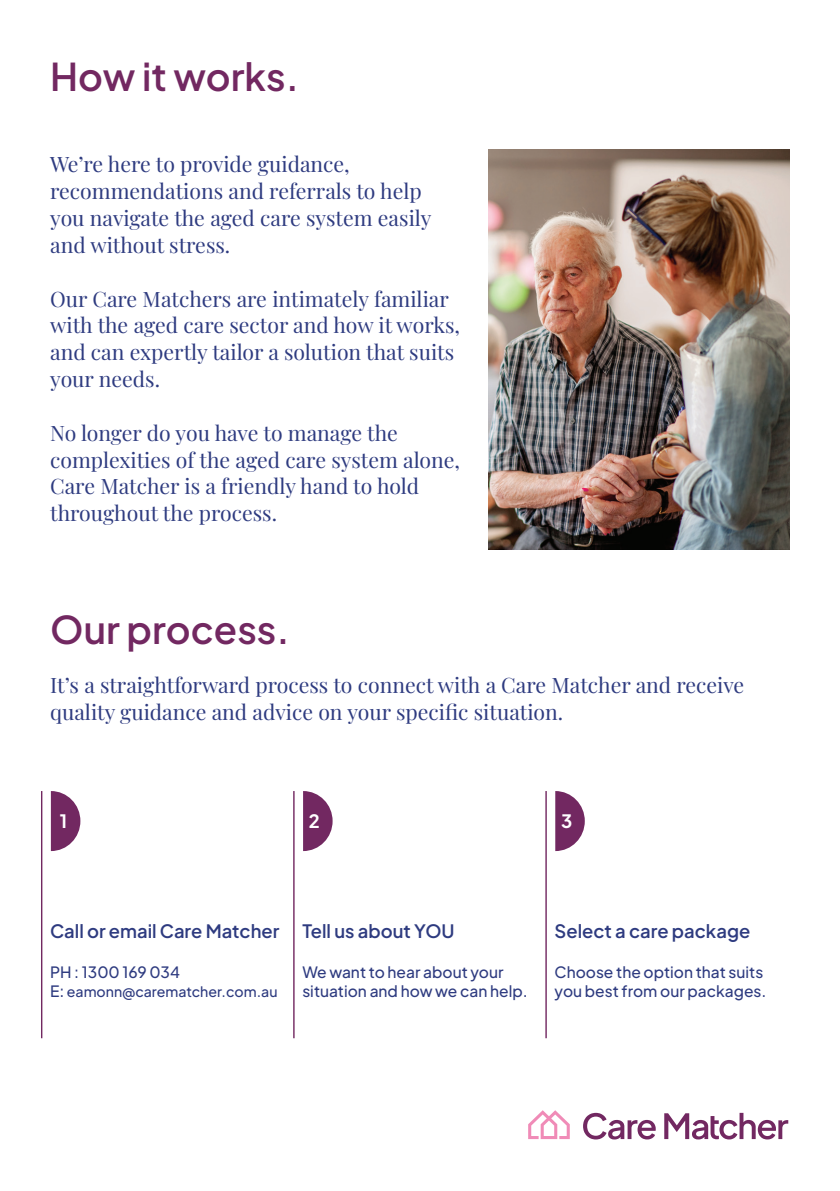
<style>
.page{position:relative;width:840px;height:1191px;background:#fff}
.page>*{position:absolute;margin:0;border:0;box-sizing:border-box;transform-origin:0 0}
.t1{font:38.2px "Plus Jakarta Sans";color:#722861}
.t2{font:21.2px/26.8px "Playfair Display";color:#2e3b80}
.t3{font:18.4px "Plus Jakarta Sans";color:#2e3b80}
.t4{font:18.4px "Plus Jakarta Sans";color:#fff}
.t5{font:15.6px/18.6px "Plus Jakarta Sans";color:#2e3b80}
.t6{font:14.2px "Plus Jakarta Sans";color:#2e3b80}
.s1{font-size:15.6px}
</style>
<div class="page">
<svg style="left:51px;top:791px;width:29px;height:60px"></svg>
<svg style="left:528px;top:1110px;width:41px;height:29px"></svg>
<svg style="left:583px;top:1112px;width:72px;height:27px"></svg>
<svg style="left:664px;top:1112px;width:123px;height:27px"></svg>
<img style="left:488px;top:149px;width:301px;height:400px">
<svg style="left:303px;top:791px;width:29px;height:60px"></svg>
<svg style="left:555px;top:791px;width:29px;height:60px"></svg>
<hr style="left:545px;top:791px;width:1px;height:247px;background:#722861">
<hr style="left:293px;top:791px;width:1px;height:247px;background:#722861">
<hr style="left:41px;top:791px;width:1px;height:247px;background:#722861">
<h1 class="t1" style="left:50px;top:46px;width:250px">How it works.</h1>
<p class="t2" style="left:50px;top:149px;width:383px">We’re here to provide guidance, recommendations and referrals to help you navigate the aged care system easily and without stress.</p>
<p class="t2" style="left:50px;top:283px;width:411px">Our Care Matchers are intimately familiar with the aged care sector and how it works, and can expertly tailor a solution that suits your needs.</p>
<p class="t2" style="left:50px;top:417px;width:411px">No longer do you have to manage the complexities of the aged care system alone, Care Matcher is a friendly hand to hold throughout the process.</p>
<h1 class="t1" style="left:50px;top:598px;width:241px">Our process.</h1>
<p class="t2" style="left:50px;top:670px;width:695px">It’s a straightforward process to connect with a Care Matcher and receive quality guidance and advice on your specific situation.</p>
<p class="t4" style="left:60px;top:805px;width:9px">1</p>
<p class="t4" style="left:309px;top:805px;width:12px">2</p>
<p class="t4" style="left:560px;top:805px;width:13px">3</p>
<p class="t3" style="left:50px;top:916px;width:230px">Call or email Care Matcher</p>
<p class="t5" style="left:50px;top:961px;width:131px">PH : 1300 169 034</p>
<p class="t6" style="left:50px;top:980px;width:229px"><span class="s1">E:</span> eamonn@carematcher.com.au</p>
<p class="t3" style="left:302px;top:916px;width:154px">Tell us about YOU</p>
<p class="t5" style="left:302px;top:961px;width:227px">We want to hear about your situation and how we can help.</p>
<p class="t3" style="left:554px;top:916px;width:197px">Select a care package</p>
<p class="t5" style="left:554px;top:961px;width:213px">Choose the option that suits you best from our packages.</p>
</div>
